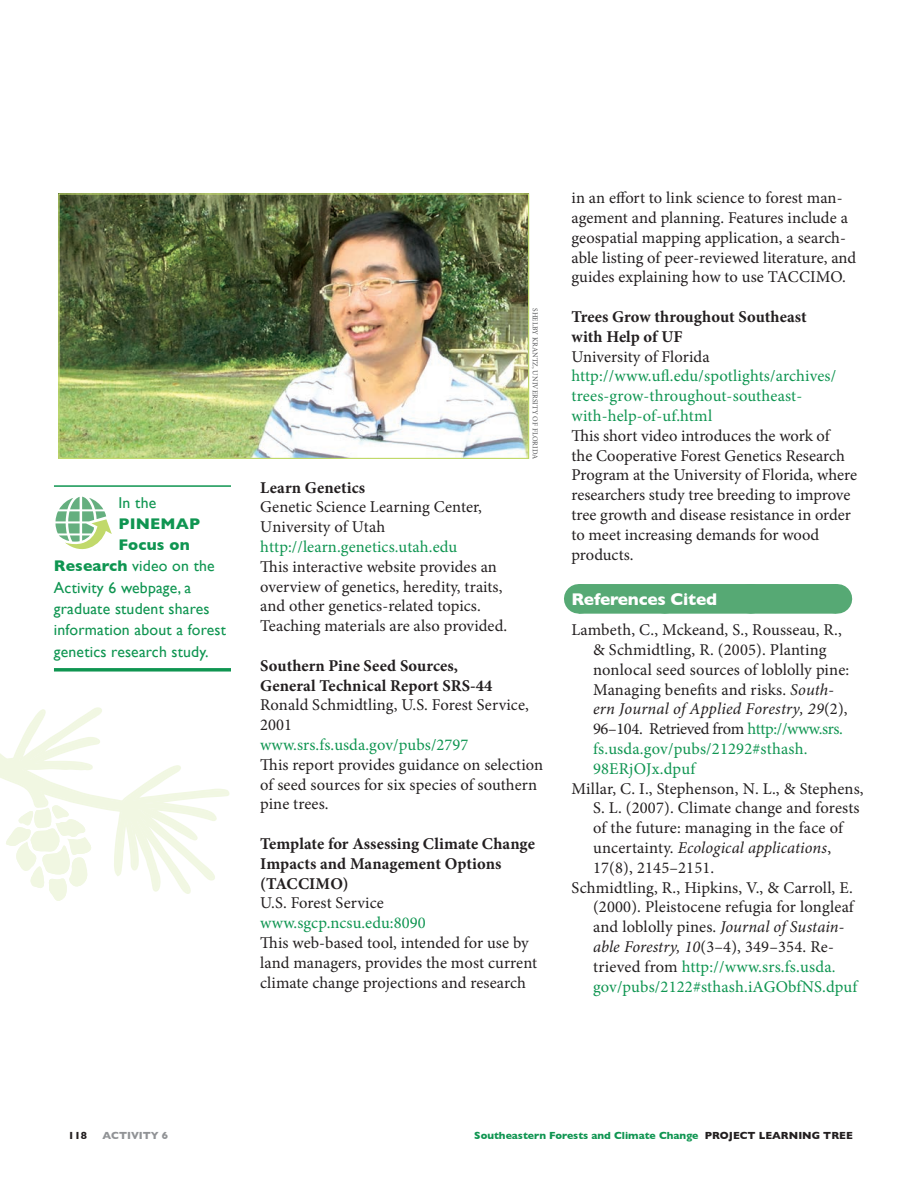
<style>
.page{position:relative;width:918px;height:1188px;background:#fff}
.page>*{position:absolute;margin:0;border:0;box-sizing:border-box;transform-origin:0 0}
.HEADER__REVERSE_GREE{font:700 17.25px "Gill Sans";letter-spacing:-.01em;color:#fff}
.t1{font:16.5px/19.8px "Minion Pro";letter-spacing:.005em;color:#231f20}
.t2{font:700 16.5px/19.8px "Minion Pro";color:#231f20}
.NEW{font:15.75px "Gill Sans";letter-spacing:.01em;color:#0f9551}
.NEW-2{font:700 15.75px "Gill Sans";letter-spacing:.01em;color:#0f9551}
.t3{font:700 10.5px "Gill Sans";color:#0f9551}
.t4{font:700 10.5px "Gill Sans";color:#919396}
.t5{font:700 10.5px "Gill Sans";color:#231f20}
.Photo_credit{font:7.5px "Minion Pro";letter-spacing:.01em;color:#57585a}
.s1{font-weight:700}
.s2{color:#0f9551}
.s3{font-style:italic}
.s4{color:#231f20}
</style>
<div class="page">
<div style="left:579px;top:584px;width:257px;height:30px;background:#56a974"></div>
<svg style="left:665px;top:613px;width:128px;height:1px"></svg>
<hr style="left:836px;top:584px;width:1px;height:30px;background:#56a974">
<svg style="left:0;top:707px;width:230px;height:194px"></svg>
<img style="left:60px;top:195px;width:467px;height:262px">
<div style="left:58px;top:193px;width:471px;height:266px;border:1px solid #c1d96b"></div>
<hr style="left:54px;top:485px;width:177px;height:2px;background:#0f9551">
<svg style="left:54px;top:668px;width:177px;height:4px"></svg>
<svg style="left:55px;top:497px;width:57px;height:53px"></svg>
<p class="NEW" style="left:119px;top:493px;width:39px">In the</p>
<p class="NEW-2" style="left:119px;top:514px;width:83px">PINEMAP</p>
<p class="NEW-2" style="left:119px;top:536px;width:73px">Focus on</p>
<p class="NEW" style="left:54px;top:557px;width:162px"><span class="s1">Research</span> video on the</p>
<p class="NEW" style="left:54px;top:578px;width:139px">Activity 6 webpage, a</p>
<p class="NEW" style="left:54px;top:599px;width:157px">graduate student shares</p>
<p class="NEW" style="left:54px;top:621px;width:174px">information about a forest</p>
<p class="NEW" style="left:54px;top:642px;width:156px">genetics research study.</p>
<p class="Photo_credit" style="left:540px;top:308px;width:153px;rotate:90deg">SHELBY KRANTZ, UNIVERSITY OF FLORIDA</p>
<p class="t1" style="left:260px;top:478px;width:248px"><span class="s1">Learn Genetics<br></span>Genetic Science Learning Center,<br>University of Utah <span class="s2">http://learn.genetics.utah.edu<br></span>This interactive website provides an overview of genetics, heredity, traits, and other genetics-related topics.<br>Teaching materials are also provided.</p>
<p class="t1" style="left:260px;top:656px;width:284px"><span class="s1">Southern Pine Seed Sources,<br>General Technical Report SRS-44<br></span>Ronald Schmidtling, U.S. Forest Service,<br>2001<br><span class="s2">www.srs.fs.usda.gov/pubs/2797<br></span>This report provides guidance on selection of seed sources for six species of southern pine trees.</p>
<p class="t1" style="left:260px;top:834px;width:278px"><span class="s1">Template for Assessing Climate Change<br>Impacts and Management Options (TACCIMO)<br></span>U.S. Forest Service <span class="s2">www.sgcp.ncsu.edu:8090<br></span>This web-based tool, intended for use by land managers, provides the most current climate change projections and research</p>
<p class="t1" style="left:571px;top:188px;width:286px">in an effort to link science to forest man&shy;agement and planning. Features include a geospatial mapping application, a search&shy;able listing of peer-reviewed literature, and guides explaining how to use TACCIMO.</p>
<p class="t2" style="left:571px;top:307px;width:237px">Trees Grow throughout Southeast with Help of UF</p>
<p class="t1" style="left:571px;top:346px;width:140px">University of Florida</p>
<p class="t1" style="left:571px;top:366px;width:287px"><span class="s2">http://www.ufl.edu/spotlights/archives/ trees-grow-throughout-southeast&shy;with-help-of-uf.html<br></span>This short video introduces the work of<br>the Cooperative Forest Genetics Research Program at the University of Florida, where researchers study tree breeding to improve tree growth and disease resistance in order to meet increasing demands for wood products.</p>
<p class="HEADER__REVERSE_GREE" style="left:571px;top:589px;width:147px">References Cited</p>
<p class="t1" style="left:593px;top:620px;width:258px;text-indent:-22px">Lambeth, C., Mckeand, S., Rousseau, R., &amp; Schmidtling, R. (2005). Planting nonlocal seed sources of loblolly pine:<br>Managing benefits and risks. <span class="s3">South&shy;ern Journal of Applied Forestry, 29</span>(2), 96–104. Retrieved from <span class="s2">http://www.srs. fs.usda.gov/pubs/21292#sthash.<br>98ERjOJx.dpuf</span></p>
<p class="t1" style="left:593px;top:778px;width:272px;text-indent:-22px">Millar, C. I., Stephenson, N. L., &amp; Stephens, S. L. (2007). Climate change and forests of the future: managing in the face of uncertainty. <span class="s3">Ecological applications</span>, 17(8), 2145–2151.</p>
<p class="t1" style="left:593px;top:877px;width:266px;text-indent:-22px">Schmidtling, R., Hipkins, V., &amp; Carroll, E. (2000). Pleistocene refugia for longleaf and loblolly pines. <span class="s3">Journal of Sustain&shy;able Forestry, 10</span>(3–4), 349–354. Re&shy;trieved from <span class="s2">http://www.srs.fs.usda. gov/pubs/2122#sthash.iAGObfNS.dpuf</span></p>
<p class="t5" style="left:68px;top:1129px;width:20px">118</p>
<p class="t4" style="left:103px;top:1129px;width:67px">ACTIVITY 6</p>
<p class="t3" style="left:474px;top:1129px;width:380px">Southeastern Forests and Climate Change <span class="s4">PROJECT LEARNING TREE</span></p>
</div>
